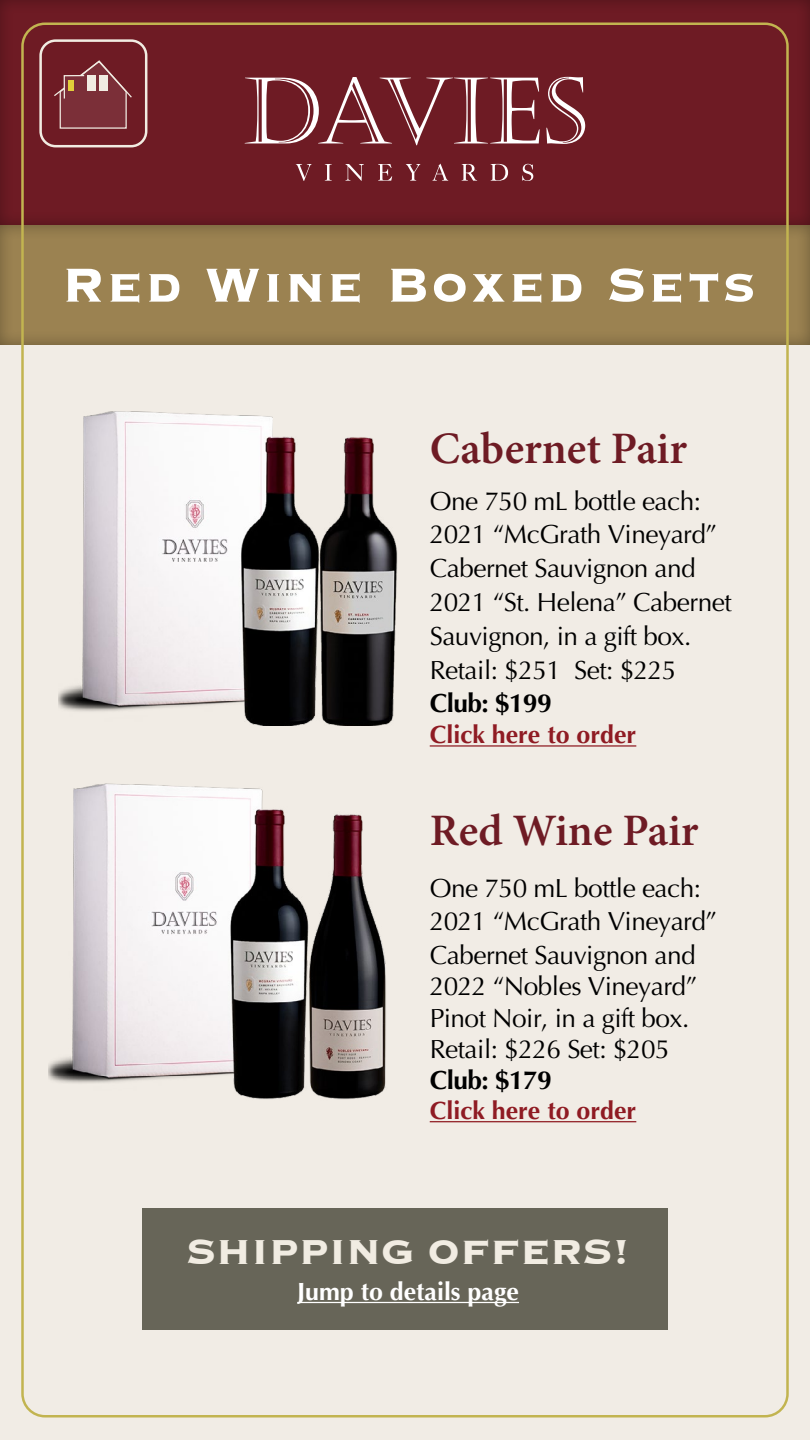
<style>
.page{position:relative;width:810px;height:1440px;background:#f1ece5}
.page>*{position:absolute;margin:0;border:0;box-sizing:border-box;transform-origin:0 0}
.t1{font:700 62.5px "Copperplate";letter-spacing:.04em;color:#fff;scale:.95 1}
.t2{font:600 45px "Minion Pro";color:#6e1b24}
.t3{font:700 45px "Copperplate";color:#f1ece2}
.t4{font:26.25px/33.8px "Optima";letter-spacing:-.02em;color:#000}
.t5{font:700 26.25px "Optima";letter-spacing:-.02em;color:#000}
.t6{font:700 25px "Optima";color:#8f1b23}
.t7{font:700 25px "Optima";color:#fff}
</style>
<div class="page">
<div style="left:0;top:215px;width:810px;height:130px;background:#000;opacity:.33"></div>
<div style="left:0;top:0;width:810px;height:226px;background:#6e1b24"></div>
<svg style="left:245px;top:77px;width:295px;height:68px"></svg>
<svg style="left:546px;top:77px;width:39px;height:67px"></svg>
<svg style="left:296px;top:164px;width:16px;height:17px"></svg>
<svg style="left:325px;top:164px;width:7px;height:17px"></svg>
<svg style="left:345px;top:164px;width:19px;height:17px"></svg>
<svg style="left:378px;top:164px;width:14px;height:17px"></svg>
<svg style="left:406px;top:164px;width:14px;height:17px"></svg>
<svg style="left:433px;top:164px;width:15px;height:17px"></svg>
<svg style="left:462px;top:164px;width:15px;height:17px"></svg>
<svg style="left:491px;top:164px;width:17px;height:17px"></svg>
<svg style="left:522px;top:164px;width:11px;height:17px"></svg>
<hr style="left:430px;top:745px;width:206px;height:2px;background:#8f1b23">
<hr style="left:430px;top:1121px;width:206px;height:1px;background:#8f1b23">
<img style="left:59px;top:411px;width:339px;height:315px">
<img style="left:48px;top:783px;width:338px;height:317px">
<div style="left:142px;top:1208px;width:526px;height:122px;background:#676558"></div>
<hr style="left:297px;top:1302px;width:222px;height:1px;background:#fff">
<div style="left:39px;top:39px;width:108px;height:108px;border:2px solid #f1ece2;border-radius:15px"></div>
<svg style="left:54px;top:60px;width:78px;height:69px"></svg>
<h1 class="t1" style="left:62px;top:244px;width:732px">Red Wine Boxed Sets</h1>
<h2 class="t2" style="left:430px;top:418px;width:259px">Cabernet Pair</h2>
<p class="t4" style="left:430px;top:484px;width:303px">One 750 mL bottle each:<br>2021 “McGrath Vineyard”<br>Cabernet Sauvignon and<br>2021 “St. Helena” Cabernet<br>Sauvignon, in a gift box.<br>Retail: $251 Set: $225</p>
<p class="t5" style="left:430px;top:688px;width:124px">Club: $199</p>
<p class="t6" style="left:430px;top:720px;width:208px">Click here to order</p>
<h2 class="t2" style="left:430px;top:799px;width:270px">Red Wine Pair</h2>
<p class="t4" style="left:430px;top:871px;width:289px">One 750 mL bottle each:<br>2021 “McGrath Vineyard”<br>Cabernet Sauvignon and</p>
<p class="t4" style="left:430px;top:971px;width:269px;line-height:31.2px">2022 “Nobles Vineyard”<br>Pinot Noir, in a gift box.<br>Retail: $226 Set: $205</p>
<p class="t5" style="left:430px;top:1065px;width:124px">Club: $179</p>
<p class="t6" style="left:430px;top:1096px;width:208px">Click here to order</p>
<h2 class="t3" style="left:186px;top:1222px;width:445px">SHIPPING OFFERS!</h2>
<p class="t7" style="left:297px;top:1277px;width:223px">Jump to details page</p>
</div>
